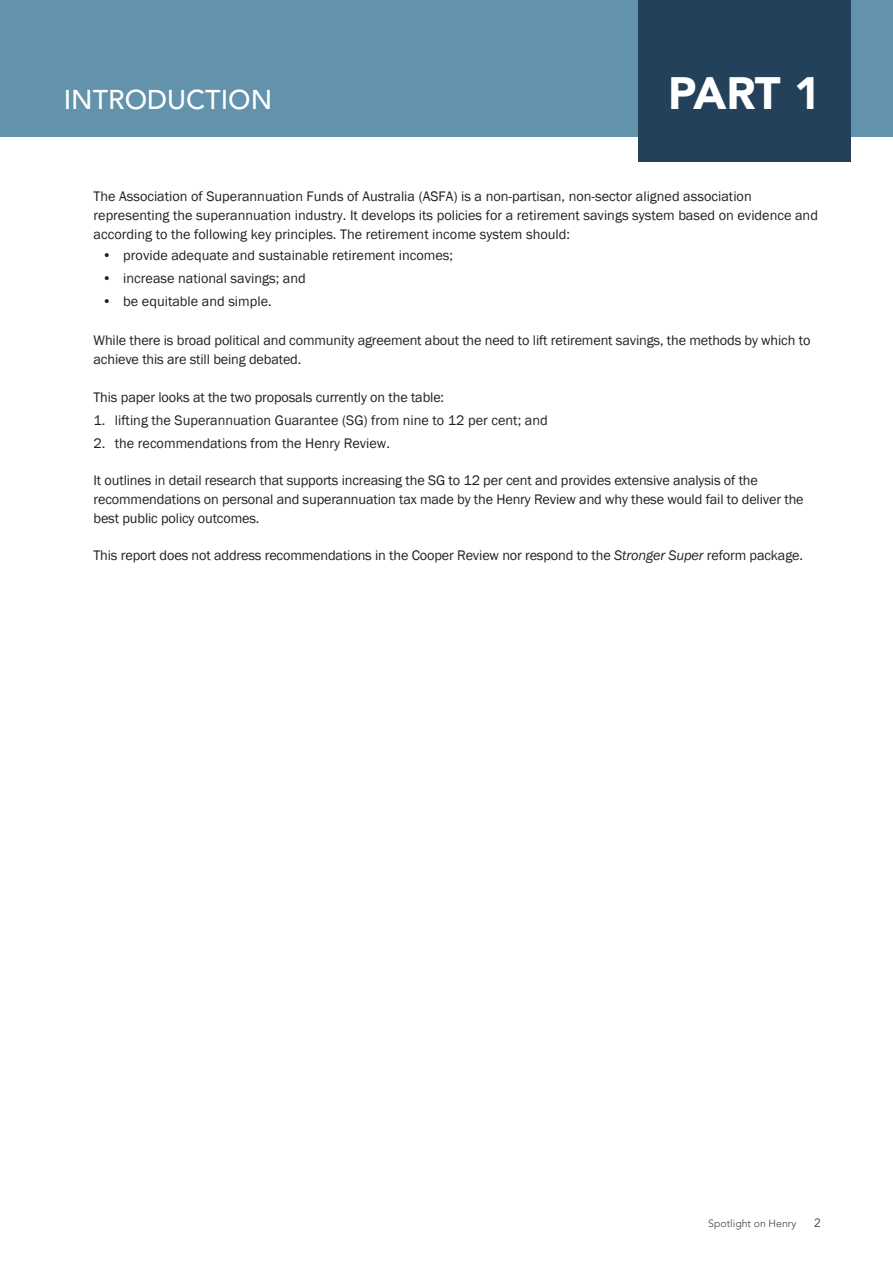
<style>
.page{position:relative;width:893px;height:1263px;background:#fff}
.page>*{position:absolute;margin:0;border:0;box-sizing:border-box;transform-origin:0 0}
.t1{font:900 45px "Avenir";color:#fff}
.t2{font:500 27px "Avenir";color:#fff}
.t3{font:14.25px/18.8px "Franklin Gothic";letter-spacing:-.01em;color:#231f20}
.t4{font:12px "Avenir";color:#3d3e3d}
.t5{font:300 10.5px "Avenir";color:#3d3e3d}
.s1{font-style:italic}
</style>
<div class="page">
<div style="left:0;top:0;width:893px;height:136px;background:#6292ac"></div>
<div style="left:638px;top:0;width:213px;height:161px;background:#23415a"></div>
<h2 class="t2" style="left:64px;top:88px;width:210px">INTRODUCTION</h2>
<h1 class="t1" style="left:668px;top:67px;width:154px">PART 1</h1>
<p class="t3" style="left:94px;top:188px;width:726px">The Association of Superannuation Funds of Australia (ASFA) is a non-partisan, non-sector aligned association representing the superannuation industry. It develops its policies for a retirement savings system based on evidence and according to the following key principles. The retirement income system should:</p>
<p class="t3" style="left:102px;top:246px;width:352px">• provide adequate and sustainable retirement incomes;</p>
<p class="t3" style="left:102px;top:269px;width:205px">• increase national savings; and</p>
<p class="t3" style="left:102px;top:292px;width:171px">• be equitable and simple.</p>
<p class="t3" style="left:94px;top:332px;width:718px">While there is broad political and community agreement about the need to lift retirement savings, the methods by which to achieve this are still being debated.</p>
<p class="t3" style="left:94px;top:388px;width:352px">This paper looks at the two proposals currently on the table:</p>
<p class="t3" style="left:94px;top:411px;width:456px">1. lifting the Superannuation Guarantee (SG) from nine to 12 per cent; and</p>
<p class="t3" style="left:94px;top:434px;width:298px">2. the recommendations from the Henry Review.</p>
<p class="t3" style="left:94px;top:472px;width:712px">It outlines in detail research that supports increasing the SG to 12 per cent and provides extensive analysis of the recommendations on personal and superannuation tax made by the Henry Review and why these would fail to deliver the best public policy outcomes.</p>
<p class="t3" style="left:94px;top:547px;width:711px">This report does not address recommendations in the Cooper Review nor respond to the <span class="s1">Stronger Super</span> reform package.</p>
<p class="t5" style="left:708px;top:1218px;width:89px">Spotlight on Henry</p>
<p class="t4" style="left:814px;top:1218px;width:8px">2</p>
</div>
